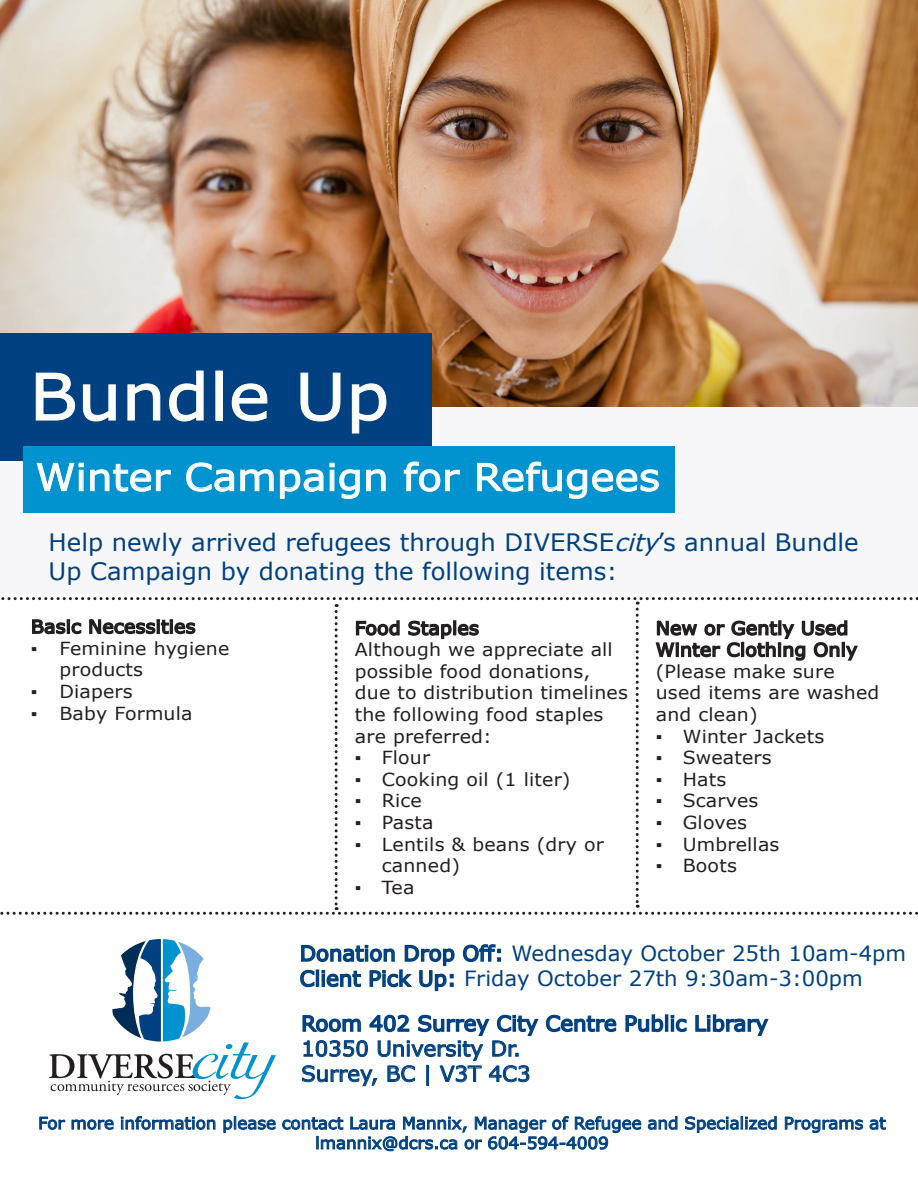
<style>
.page{position:relative;width:918px;height:1188px;background:#fff}
.page>*{position:absolute;margin:0;border:0;box-sizing:border-box;transform-origin:0 0}
.t1{font:64.5px "MS Reference Sans Serif";color:#fff;scale:1.08 1}
.t2{font:37.5px "MS Reference Sans Serif";color:#fff;scale:1.08 1}
.t3{font:24px/28.8px "MS Reference Sans Serif";color:#014081}
.t4{font:21px "MS Reference Sans Serif";color:#014081}
.t5{font:18px/21.6px "MS Reference Sans Serif";letter-spacing:.01em;color:#231f20;scale:1.05 1}
.t6{font:16.5px/19.8px "MS Reference Sans Serif";color:#014081;text-align:center}
.s1{font-style:italic}
</style>
<div class="page">
<div style="left:0;top:376px;width:918px;height:218px;background:#f7f7fa"></div>
<img style="left:0;top:0;width:918px;height:407px">
<div style="left:0;top:333px;width:432px;height:128px;background:#014081"></div>
<svg style="left:35px;top:372px;width:40px;height:49px"></svg>
<svg style="left:83px;top:384px;width:33px;height:38px"></svg>
<svg style="left:127px;top:383px;width:34px;height:38px"></svg>
<svg style="left:169px;top:370px;width:35px;height:52px"></svg>
<svg style="left:231px;top:383px;width:37px;height:39px"></svg>
<svg style="left:300px;top:372px;width:41px;height:50px"></svg>
<svg style="left:352px;top:383px;width:35px;height:51px"></svg>
<div style="left:24px;top:446px;width:651px;height:67px;background:#0093d0"></div>
<svg style="left:36px;top:462px;width:48px;height:29px"></svg>
<div style="left:79px;top:470px;width:4px;height:21px;border:1px solid #fff"></div>
<svg style="left:90px;top:464px;width:81px;height:28px"></svg>
<svg style="left:186px;top:462px;width:48px;height:30px"></svg>
<svg style="left:240px;top:469px;width:34px;height:22px"></svg>
<svg style="left:280px;top:469px;width:44px;height:30px"></svg>
<svg style="left:330px;top:463px;width:30px;height:36px"></svg>
<svg style="left:366px;top:469px;width:20px;height:22px"></svg>
<svg style="left:404px;top:461px;width:56px;height:31px"></svg>
<svg style="left:477px;top:461px;width:182px;height:38px"></svg>
<svg style="left:462px;top:944px;width:39px;height:18px"></svg>
<svg style="left:300px;top:944px;width:155px;height:48px"></svg>
<svg style="left:625px;top:1014px;width:39px;height:19px"></svg>
<div style="left:665px;top:1014px;width:3px;height:18px;border:2px solid #014081"></div>
<svg style="left:671px;top:1015px;width:16px;height:18px"></svg>
<svg style="left:695px;top:1014px;width:74px;height:23px"></svg>
<svg style="left:302px;top:1014px;width:315px;height:72px"></svg>
<svg style="left:39px;top:1116px;width:26px;height:14px"></svg>
<svg style="left:71px;top:1119px;width:43px;height:11px"></svg>
<svg style="left:121px;top:1116px;width:95px;height:14px"></svg>
<svg style="left:223px;top:1117px;width:53px;height:16px"></svg>
<svg style="left:648px;top:1116px;width:30px;height:14px"></svg>
<svg style="left:685px;top:1116px;width:92px;height:17px"></svg>
<svg style="left:785px;top:1116px;width:78px;height:17px"></svg>
<svg style="left:869px;top:1117px;width:17px;height:13px"></svg>
<svg style="left:282px;top:1116px;width:360px;height:36px"></svg>
<svg style="left:0;top:597px;width:918px;height:318px"></svg>
<svg style="left:49px;top:939px;width:227px;height:160px"></svg>
<p class="t1" style="left:29px;top:355px;width:335px">Bundle Up</p>
<p class="t2" style="left:35px;top:453px;width:580px">Winter Campaign for Refugees</p>
<p class="t3" style="left:49px;top:527px;width:812px">Help newly arrived refugees through DIVERSE<span class="s1">city</span>’s annual Bundle<br>Up Campaign by donating the following items:</p>
<p class="t5" style="left:31px;top:615px;width:158px">Basic Necessities</p>
<p class="t5" style="left:59px;top:637px;width:163px;text-indent:-28px">▪ Feminine hygiene products</p>
<p class="t5" style="left:31px;top:680px;width:99px">▪ Diapers</p>
<p class="t5" style="left:31px;top:702px;width:156px">▪ Baby Formula</p>
<p class="t5" style="left:355px;top:617px;width:120px">Food Staples</p>
<p class="t5" style="left:355px;top:638px;width:262px">Although we appreciate all possible food donations, due to distribution timelines the following food staples are preferred:</p>
<p class="t5" style="left:355px;top:746px;width:73px">▪ Flour</p>
<p class="t5" style="left:355px;top:768px;width:207px">▪ Cooking oil (1 liter)</p>
<p class="t5" style="left:355px;top:790px;width:65px">▪ Rice</p>
<p class="t5" style="left:355px;top:811px;width:77px">▪ Pasta</p>
<p class="t5" style="left:382px;top:833px;width:213px;text-indent:-27px">▪ Lentils &amp; beans (dry or canned)</p>
<p class="t5" style="left:355px;top:876px;width:58px">▪ Tea</p>
<p class="t5" style="left:656px;top:617px;width:193px">New or Gently Used<br>Winter Clothing Only</p>
<p class="t5" style="left:656px;top:660px;width:215px">(Please make sure used items are washed and clean)</p>
<p class="t5" style="left:656px;top:725px;width:162px">▪ Winter Jackets</p>
<p class="t5" style="left:656px;top:746px;width:112px">▪ Sweaters</p>
<p class="t5" style="left:656px;top:768px;width:69px">▪ Hats</p>
<p class="t5" style="left:656px;top:790px;width:99px">▪ Scarves</p>
<p class="t5" style="left:656px;top:811px;width:89px">▪ Gloves</p>
<p class="t5" style="left:656px;top:833px;width:119px">▪ Umbrellas</p>
<p class="t5" style="left:656px;top:854px;width:79px">▪ Boots</p>
<p class="t4" style="left:300px;top:940px;width:608px">Donation Drop Off: Wednesday October 25th 10am-4pm</p>
<p class="t4" style="left:300px;top:965px;width:565px">Client Pick Up: Friday October 27th 9:30am-3:00pm</p>
<p class="t4" style="left:301px;top:1010px;width:468px">Room 402 Surrey City Centre Public Library</p>
<p class="t4" style="left:301px;top:1035px;width:221px">10350 University Dr.</p>
<p class="t4" style="left:301px;top:1060px;width:231px">Surrey, BC | V3T 4C3</p>
<p class="t6" style="left:38px;top:1113px;width:849px">For more information please contact Laura Mannix, Manager of Refugee and Specialized Programs at lmannix@dcrs.ca or 604-594-4009</p>
</div>
